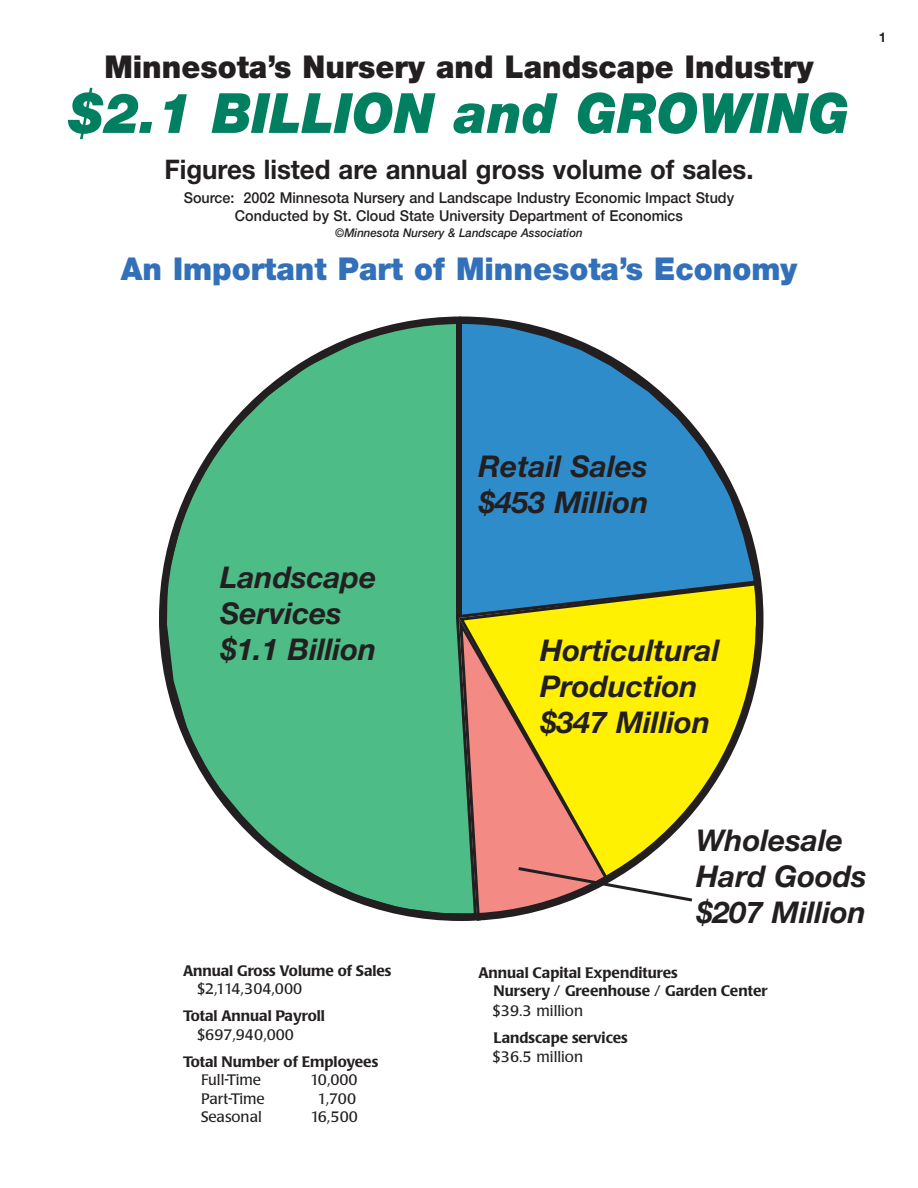
<style>
.page{position:relative;width:918px;height:1188px;background:#fff}
.page>*{position:absolute;margin:0;border:0;box-sizing:border-box;transform-origin:0 0}
.t1{font:italic 900 55.5px "Helvetica Neue";color:#008061;scale:.96 1}
.t2{font:900 31.5px "Helvetica Neue";color:#231f20;scale:.96 1}
.t3{font:900 31.5px "Helvetica Neue";color:#3271b9;scale:.96 1}
.t4{font:italic 700 30px/36px "Helvetica Neue";color:#231f20}
.t5{font:700 27px "Helvetica Neue";color:#231f20;scale:.96 1}
.t6{font:500 15px/18.3px "Poppl Laudatio";color:#231f20}
.t7{font:500 15px/18px "Helvetica Neue";color:#231f20;text-align:center;scale:.96 1}
.t8{font:15px "Poppl Laudatio";color:#231f20}
.t9{font:700 13.5px "Helvetica Neue";color:#231f20}
.t10{font:italic 500 12px "Helvetica Neue";color:#231f20;scale:.96 1}
</style>
<div class="page">
<svg style="left:159px;top:316px;width:605px;height:605px"></svg>
<svg style="left:461px;top:624px;width:234px;height:295px"></svg>
<h2 class="t2" style="left:104px;top:55px;width:740px">Minnesota’s Nursery and Landscape Industry</h2>
<h1 class="t1" style="left:69px;top:93px;width:815px">$2.1 BILLION and GROWING</h1>
<h3 class="t5" style="left:164px;top:160px;width:615px">Figures listed are annual gross volume of sales.</h3>
<p class="t7" style="left:184px;top:190px;width:575px">Source: 2002 Minnesota Nursery and Landscape Industry Economic Impact Study<br>Conducted by St. Cloud State University Department of Economics</p>
<p class="t10" style="left:335px;top:228px;width:259px">©Minnesota Nursery &amp; Landscape Association</p>
<h2 class="t3" style="left:121px;top:257px;width:706px">An Important Part of Minnesota’s Economy</h2>
<p class="t9" style="left:879px;top:32px;width:9px">1</p>
<h3 class="t4" style="left:220px;top:562px;width:158px">Landscape<br>Services $1.1 Billion</h3>
<p class="t6" style="left:183px;top:963px;width:210px">Annual Gross Volume of Sales</p>
<p class="t8" style="left:197px;top:983px;width:106px">$2,114,304,000</p>
<p class="t6" style="left:183px;top:1009px;width:143px">Total Annual Payroll</p>
<p class="t8" style="left:197px;top:1028px;width:98px">$697,940,000</p>
<p class="t6" style="left:183px;top:1054px;width:197px">Total Number of Employees</p>
<p class="t8" style="left:201px;top:1074px;width:62px">Full-Time</p>
<p class="t8" style="left:310px;top:1074px;width:49px">10,000</p>
<p class="t8" style="left:201px;top:1092px;width:65px">Part-Time</p>
<p class="t8" style="left:318px;top:1092px;width:40px">1,700</p>
<p class="t8" style="left:201px;top:1111px;width:62px">Seasonal</p>
<p class="t8" style="left:311px;top:1111px;width:49px">16,500</p>
<h3 class="t4" style="left:478px;top:451px;width:172px">Retail Sales $453 Million</h3>
<h3 class="t4" style="left:540px;top:635px;width:181px">Horticultural<br>Production $347 Million</h3>
<h3 class="t4" style="left:696px;top:825px;width:172px">Wholesale<br>Hard Goods $207 Million</h3>
<p class="t6" style="left:494px;top:965px;width:276px;text-indent:-15px">Annual Capital Expenditures<br>Nursery / Greenhouse / Garden Center</p>
<p class="t8" style="left:493px;top:1005px;width:92px">$39.3 million</p>
<p class="t6" style="left:494px;top:1031px;width:136px">Landscape services</p>
<p class="t8" style="left:493px;top:1050px;width:92px">$36.5 million</p>
</div>
